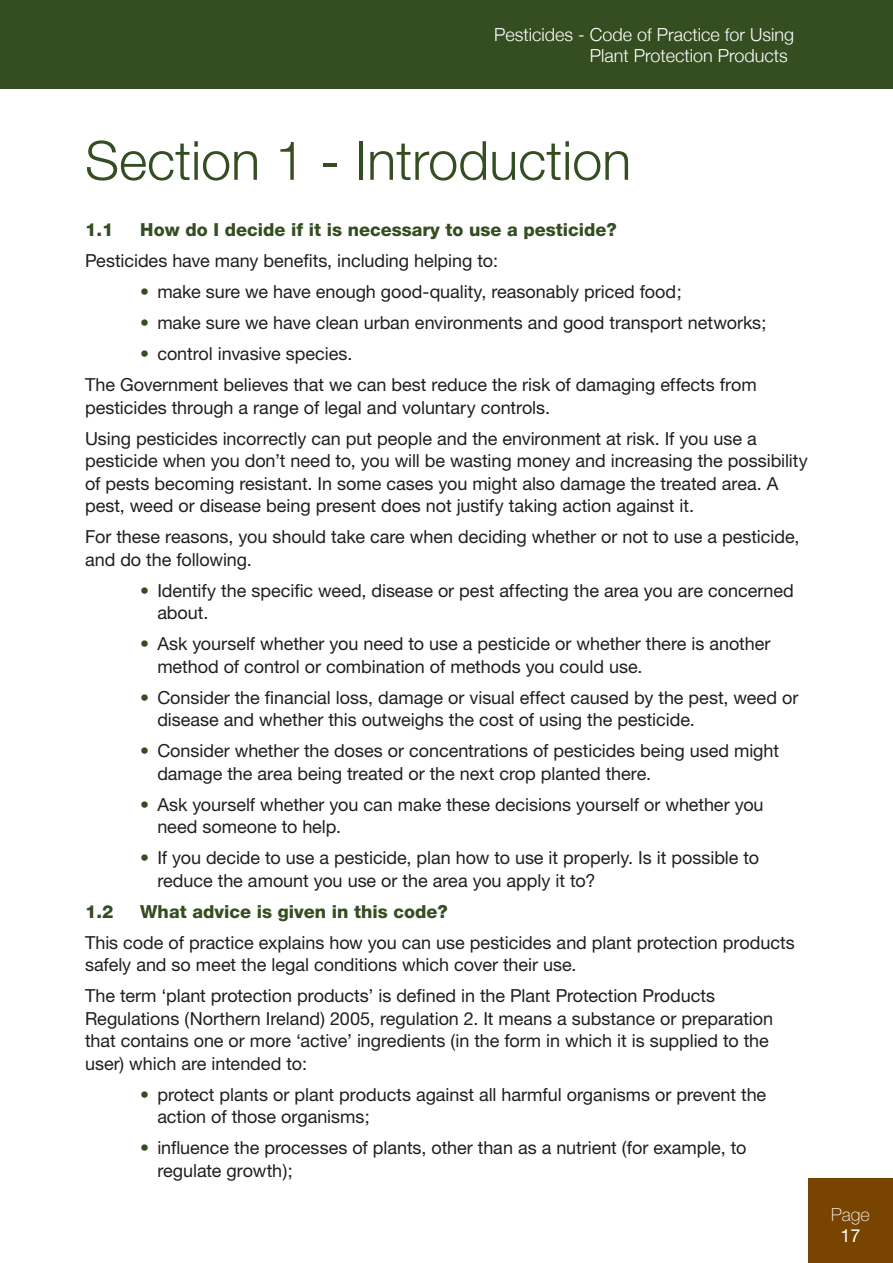
<style>
.page{position:relative;width:893px;height:1263px;background:#fff}
.page>*{position:absolute;margin:0;border:0;box-sizing:border-box;transform-origin:0 0}
.t1{font:300 54px "Helvetica Neue";color:#344d21}
.t2{font:18px/22.5px "Helvetica Neue";letter-spacing:-.005em;color:#221e1f}
.t3{font:800 18px "Helvetica Neue";color:#344d21}
.t4{font:300 18px/21.6px "Helvetica Neue";color:#fff}
.t5{font:100 18px "Helvetica Neue";color:#fff}
.t6{font:18px "Helvetica Neue";color:#fff}
.s1{color:#344d21}
</style>
<div class="page">
<div style="left:0;top:0;width:893px;height:89px;background:#344d21"></div>
<div style="left:808px;top:1178px;width:85px;height:85px;background:#794400"></div>
<p class="t4" style="left:590px;top:23px;width:206px;text-indent:-96px">Pesticides - Code of Practice for Using<br>Plant Protection Products</p>
<h1 class="t1" style="left:85px;top:128px;width:548px">Section 1 - Introduction</h1>
<p class="t3" style="left:85px;top:219px;width:30px">1.1</p>
<p class="t3" style="left:140px;top:219px;width:478px">How do I decide if it is necessary to use a pesticide?</p>
<p class="t2" style="left:85px;top:249px;width:415px">Pesticides have many benefits, including helping to:</p>
<p class="t2" style="left:140px;top:280px;width:543px"><span class="s1">•</span> make sure we have enough good-quality, reasonably priced food;</p>
<p class="t2" style="left:140px;top:311px;width:628px"><span class="s1">•</span> make sure we have clean urban environments and good transport networks;</p>
<p class="t2" style="left:85px;top:338px;width:673px;line-height:31px;text-indent:55px"><span class="s1">•</span> control invasive species.<br>The Government believes that we can best reduce the risk of damaging effects from</p>
<p class="t2" style="left:85px;top:392px;width:673px;line-height:31px">pesticides through a range of legal and voluntary controls.<br>Using pesticides incorrectly can put people and the environment at risk. If you use a</p>
<p class="t2" style="left:85px;top:449px;width:724px">pesticide when you don’t need to, you will be wasting money and increasing the possibility of pests becoming resistant. In some cases you might also damage the treated area. A pest, weed or disease being present does not justify taking action against it.</p>
<p class="t2" style="left:85px;top:525px;width:716px">For these reasons, you should take care when deciding whether or not to use a pesticide, and do the following.</p>
<p class="t2" style="left:157px;top:579px;width:638px;text-indent:-17px"><span class="s1">•</span> Identify the specific weed, disease or pest affecting the area you are concerned about.</p>
<p class="t2" style="left:157px;top:632px;width:615px;text-indent:-17px"><span class="s1">•</span> Ask yourself whether you need to use a pesticide or whether there is another method of control or combination of methods you could use.</p>
<p class="t2" style="left:157px;top:686px;width:642px;text-indent:-17px"><span class="s1">•</span> Consider the financial loss, damage or visual effect caused by the pest, weed or disease and whether this outweighs the cost of using the pesticide.</p>
<p class="t2" style="left:157px;top:739px;width:623px;text-indent:-17px"><span class="s1">•</span> Consider whether the doses or concentrations of pesticides being used might damage the area being treated or the next crop planted there.</p>
<p class="t2" style="left:157px;top:793px;width:608px;text-indent:-17px"><span class="s1">•</span> Ask yourself whether you can make these decisions yourself or whether you need someone to help.</p>
<p class="t2" style="left:157px;top:846px;width:603px;text-indent:-17px"><span class="s1">•</span> If you decide to use a pesticide, plan how to use it properly. Is it possible to reduce the amount you use or the area you apply it to?</p>
<p class="t3" style="left:85px;top:901px;width:30px">1.2</p>
<p class="t3" style="left:140px;top:901px;width:309px">What advice is given in this code?</p>
<p class="t2" style="left:85px;top:931px;width:711px">This code of practice explains how you can use pesticides and plant protection products safely and so meet the legal conditions which cover their use.</p>
<p class="t2" style="left:85px;top:984px;width:690px">The term ‘plant protection products’ is defined in the Plant Protection Products Regulations (Northern Ireland) 2005, regulation 2. It means a substance or preparation that contains one or more ‘active’ ingredients (in the form in which it is supplied to the user) which are intended to:</p>
<p class="t2" style="left:157px;top:1083px;width:610px;text-indent:-17px"><span class="s1">•</span> protect plants or plant products against all harmful organisms or prevent the action of those organisms;</p>
<p class="t2" style="left:157px;top:1136px;width:590px;text-indent:-17px"><span class="s1">•</span> influence the processes of plants, other than as a nutrient (for example, to regulate growth);</p>
<p class="t5" style="left:831px;top:1204px;width:40px">Page</p>
<p class="t6" style="left:840px;top:1225px;width:22px">17</p>
</div>
